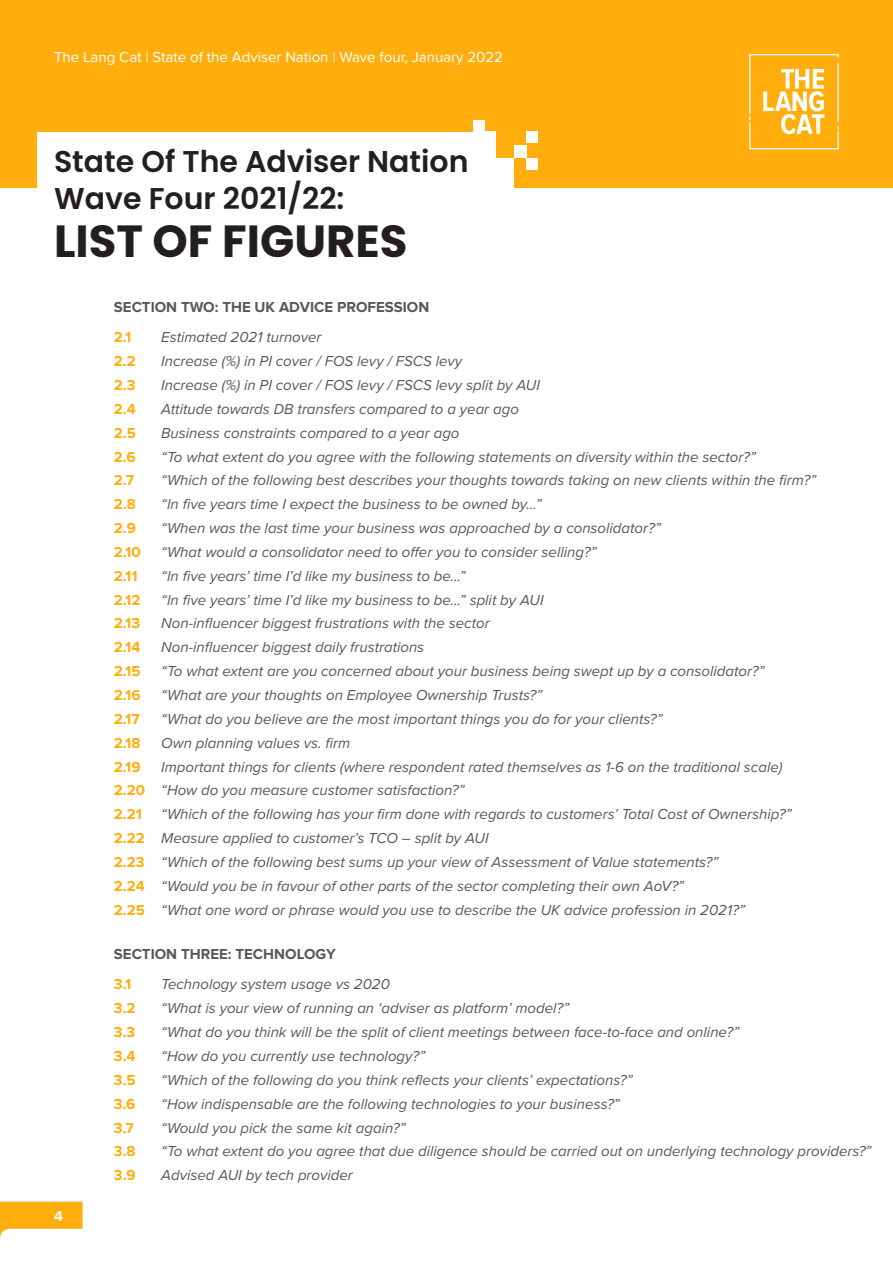
<style>
.page{position:relative;width:893px;height:1263px;background:#fff}
.page>*{position:absolute;margin:0;border:0;box-sizing:border-box;transform-origin:0 0}
.t1{font:700 45px "Poppins";color:#231f20}
.t2{font:600 30px/37.5px "Poppins";color:#231f20}
.List{font:italic 15px "Proxima Nova";color:#57585a}
.List_Numbers{font:700 15px "Proxima Nova";color:#ffae0d}
.List_Header{font:700 15px "Proxima Nova";color:#57585a}
.t3{font:15px "Proxima Nova";color:#fff}
.t4{font:700 15px "Proxima Nova";color:#fff}
</style>
<div class="page">
<div style="left:0;top:0;width:893px;height:187px;background:#ffae0d"></div>
<div style="left:37px;top:132px;width:449px;height:125px;background:#fff"></div>
<div style="left:482px;top:158px;width:31px;height:31px;background:#fff"></div>
<div style="left:514px;top:145px;width:12px;height:13px;background:#fff"></div>
<div style="left:526px;top:158px;width:12px;height:11px;background:#fff"></div>
<div style="left:526px;top:132px;width:12px;height:11px;background:#fff"></div>
<div style="left:484px;top:143px;width:12px;height:26px;background:#fff"></div>
<div style="left:473px;top:132px;width:23px;height:11px;background:#fff"></div>
<div style="left:473px;top:120px;width:11px;height:12px;background:#fff"></div>
<svg style="left:0;top:1201px;width:83px;height:37px"></svg>
<svg style="left:749px;top:54px;width:90px;height:95px"></svg>
<p class="t3" style="left:54px;top:48px;width:450px">The Lang Cat | State of the Adviser Nation | Wave four, January 2022</p>
<p class="t2" style="left:54px;top:143px;width:416px">State Of The Adviser Nation<br>Wave Four 2021/22:</p>
<p class="t1" style="left:54px;top:215px;width:355px">LIST OF FIGURES</p>
<p class="t4" style="left:54px;top:1207px;width:10px">4</p>
<p class="List_Header" style="left:114px;top:298px;width:317px">SECTION TWO: THE UK ADVICE PROFESSION</p>
<p class="List_Numbers" style="left:114px;top:329px;width:19px">2.1</p>
<p class="List" style="left:161px;top:326px;width:162px">Estimated 2021 turnover</p>
<p class="List_Numbers" style="left:114px;top:352px;width:23px">2.2</p>
<p class="List" style="left:161px;top:350px;width:303px">Increase (%) in PI cover / FOS levy / FSCS levy</p>
<p class="List_Numbers" style="left:114px;top:376px;width:23px">2.3</p>
<p class="List" style="left:161px;top:374px;width:380px">Increase (%) in PI cover / FOS levy / FSCS levy split by AUI</p>
<p class="List_Numbers" style="left:114px;top:400px;width:23px">2.4</p>
<p class="List" style="left:161px;top:398px;width:359px">Attitude towards DB transfers compared to a year ago</p>
<p class="List_Numbers" style="left:114px;top:424px;width:23px">2.5</p>
<p class="List" style="left:161px;top:421px;width:300px">Business constraints compared to a year ago</p>
<p class="List_Numbers" style="left:114px;top:448px;width:23px">2.6</p>
<p class="List" style="left:161px;top:445px;width:596px">“To what extent do you agree with the following statements on diversity within the sector?”</p>
<p class="List_Numbers" style="left:114px;top:472px;width:21px">2.7</p>
<p class="List" style="left:161px;top:469px;width:656px">“Which of the following best describes your thoughts towards taking on new clients within the firm?”</p>
<p class="List_Numbers" style="left:114px;top:496px;width:23px">2.8</p>
<p class="List" style="left:161px;top:493px;width:382px">“In five years time I expect the business to be owned by…”</p>
<p class="List_Numbers" style="left:114px;top:519px;width:23px">2.9</p>
<p class="List" style="left:161px;top:517px;width:501px">“When was the last time your business was approached by a consolidator?”</p>
<p class="List_Numbers" style="left:114px;top:543px;width:28px">2.10</p>
<p class="List" style="left:161px;top:541px;width:437px">“What would a consolidator need to offer you to consider selling?”</p>
<p class="List_Numbers" style="left:114px;top:567px;width:25px">2.11</p>
<p class="List" style="left:161px;top:565px;width:306px">“In five years’ time I’d like my business to be…”</p>
<p class="List_Numbers" style="left:114px;top:591px;width:28px">2.12</p>
<p class="List" style="left:161px;top:588px;width:384px">“In five years’ time I’d like my business to be…” split by AUI</p>
<p class="List_Numbers" style="left:114px;top:615px;width:28px">2.13</p>
<p class="List" style="left:161px;top:612px;width:330px">Non-influencer biggest frustrations with the sector</p>
<p class="List_Numbers" style="left:114px;top:639px;width:28px">2.14</p>
<p class="List" style="left:161px;top:636px;width:265px">Non-influencer biggest daily frustrations</p>
<p class="List_Numbers" style="left:114px;top:662px;width:28px">2.15</p>
<p class="List" style="left:161px;top:660px;width:605px">“To what extent are you concerned about your business being swept up by a consolidator?”</p>
<p class="List_Numbers" style="left:114px;top:686px;width:28px">2.16</p>
<p class="List" style="left:161px;top:684px;width:383px">“What are your thoughts on Employee Ownership Trusts?”</p>
<p class="List_Numbers" style="left:114px;top:710px;width:27px">2.17</p>
<p class="List" style="left:161px;top:708px;width:503px">“What do you believe are the most important things you do for your clients?”</p>
<p class="List_Numbers" style="left:114px;top:734px;width:28px">2.18</p>
<p class="List" style="left:161px;top:731px;width:191px">Own planning values vs. firm</p>
<p class="List_Numbers" style="left:114px;top:758px;width:28px">2.19</p>
<p class="List" style="left:161px;top:755px;width:623px">Important things for clients (where respondent rated themselves as 1-6 on the traditional scale)</p>
<p class="List_Numbers" style="left:114px;top:782px;width:33px">2.20</p>
<p class="List" style="left:161px;top:779px;width:305px">“How do you measure customer satisfaction?”</p>
<p class="List_Numbers" style="left:114px;top:806px;width:30px">2.21</p>
<p class="List" style="left:161px;top:803px;width:632px">“Which of the following has your firm done with regards to customers’ Total Cost of Ownership?”</p>
<p class="List_Numbers" style="left:114px;top:829px;width:32px">2.22</p>
<p class="List" style="left:161px;top:827px;width:329px">Measure applied to customer’s TCO – split by AUI</p>
<p class="List_Numbers" style="left:114px;top:853px;width:32px">2.23</p>
<p class="List" style="left:161px;top:851px;width:559px">“Which of the following best sums up your view of Assessment of Value statements?”</p>
<p class="List_Numbers" style="left:114px;top:877px;width:32px">2.24</p>
<p class="List" style="left:161px;top:875px;width:524px">“Would you be in favour of other parts of the sector completing their own AoV?”</p>
<p class="List_Numbers" style="left:114px;top:901px;width:32px">2.25</p>
<p class="List" style="left:161px;top:898px;width:585px">“What one word or phrase would you use to describe the UK advice profession in 2021?”</p>
<p class="List_Header" style="left:114px;top:945px;width:223px">SECTION THREE: TECHNOLOGY</p>
<p class="List_Numbers" style="left:114px;top:976px;width:19px">3.1</p>
<p class="List" style="left:161px;top:973px;width:230px">Technology system usage vs 2020</p>
<p class="List_Numbers" style="left:114px;top:1000px;width:23px">3.2</p>
<p class="List" style="left:161px;top:997px;width:410px">“What is your view of running an ‘adviser as platform’ model?”</p>
<p class="List_Numbers" style="left:114px;top:1023px;width:23px">3.3</p>
<p class="List" style="left:161px;top:1021px;width:580px">“What do you think will be the split of client meetings between face-to-face and online?”</p>
<p class="List_Numbers" style="left:114px;top:1047px;width:23px">3.4</p>
<p class="List" style="left:161px;top:1045px;width:266px">“How do you currently use technology?”</p>
<p class="List_Numbers" style="left:114px;top:1071px;width:23px">3.5</p>
<p class="List" style="left:161px;top:1069px;width:473px">“Which of the following do you think reflects your clients’ expectations?”</p>
<p class="List_Numbers" style="left:114px;top:1095px;width:23px">3.6</p>
<p class="List" style="left:161px;top:1092px;width:460px">“How indispensable are the following technologies to your business?”</p>
<p class="List_Numbers" style="left:114px;top:1119px;width:21px">3.7</p>
<p class="List" style="left:161px;top:1116px;width:246px">“Would you pick the same kit again?”</p>
<p class="List_Numbers" style="left:114px;top:1143px;width:23px">3.8</p>
<p class="List" style="left:161px;top:1140px;width:712px">“To what extent do you agree that due diligence should be carried out on underlying technology providers?”</p>
<p class="List_Numbers" style="left:114px;top:1166px;width:23px">3.9</p>
<p class="List" style="left:161px;top:1164px;width:193px">Advised AUI by tech provider</p>
</div>
